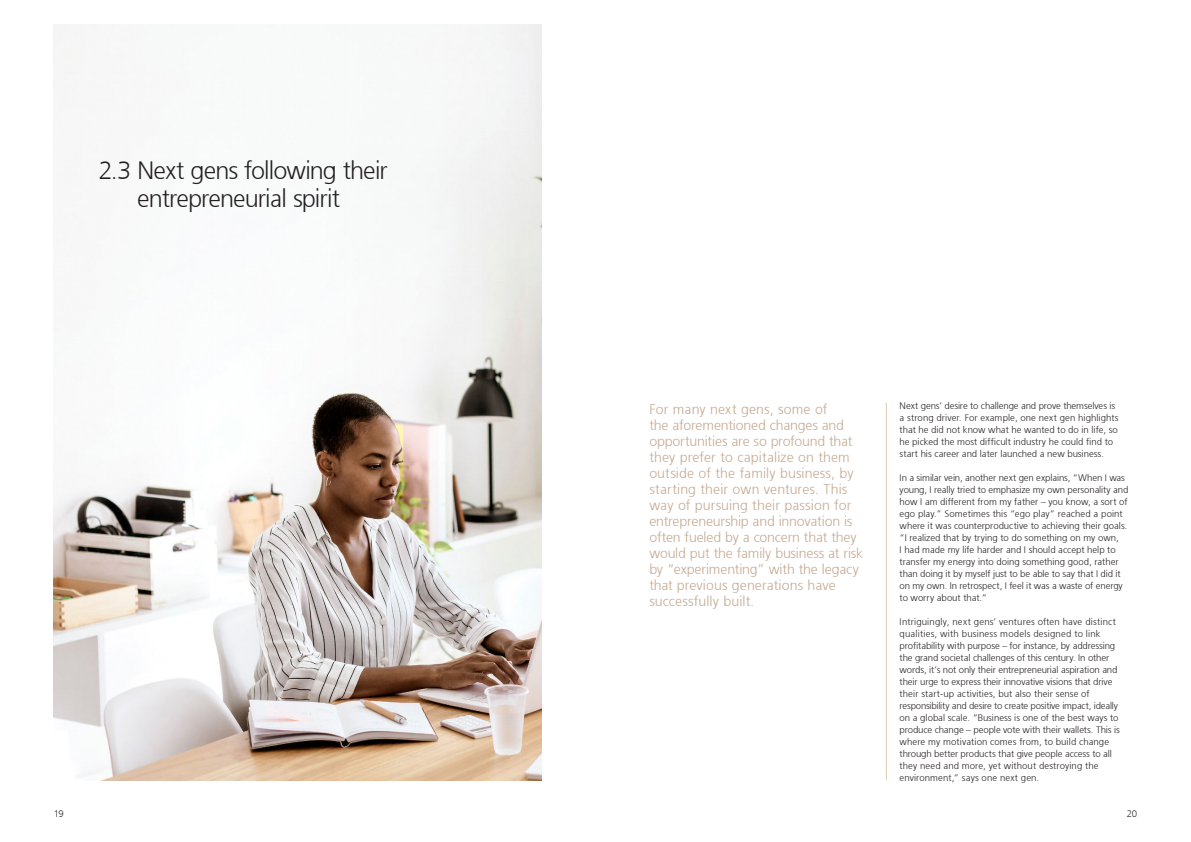
<style>
.page{position:relative;width:1191px;height:842px;background:#fff}
.page>*{position:absolute;margin:0;border:0;box-sizing:border-box;transform-origin:0 0}
.Large_subhead_25{font:300 25px/28px "Frutiger 45";letter-spacing:-.035em;color:#231f20;text-align:center}
.INTRO_COPY_14{font:300 14px/16px "Frutiger 45";letter-spacing:-.005em;color:#c4a88f}
.UBS_Template_Body_co{font:300 9.5px/12px "Frutiger 45";color:#231f20}
</style>
<div class="page">
<img style="left:54px;top:25px;width:487px;height:756px">
<hr style="left:886px;top:403px;width:1px;height:377px;background:#ddcab2">
<p class="Large_subhead_25" style="left:99px;top:156px;width:291px">2.3 Next gens following their entrepreneurial spirit</p>
<p class="INTRO_COPY_14" style="left:649px;top:401px;width:215px">For many next gens, some of<br>the aforementioned changes and opportunities are so profound that they prefer to capitalize on them outside of the family business, by starting their own ventures. This way of pursuing their passion for entrepreneurship and innovation is often fueled by a concern that they would put the family business at risk by “experimenting” with the legacy that previous generations have successfully built.</p>
<p class="UBS_Template_Body_co" style="left:899px;top:399px;width:220px">Next gens’ desire to challenge and prove themselves is a strong driver. For example, one next gen highlights that he did not know what he wanted to do in life, so he picked the most difficult industry he could find to start his career and later launched a new business.</p>
<p class="UBS_Template_Body_co" style="left:899px;top:471px;width:230px">In a similar vein, another next gen explains, “When I was young, I really tried to emphasize my own personality and how I am different from my father – you know, a sort of ego play.” Sometimes this “ego play” reached a point where it was counterproductive to achieving their goals. “I realized that by trying to do something on my own,<br>I had made my life harder and I should accept help to transfer my energy into doing something good, rather than doing it by myself just to be able to say that I did it on my own. In retrospect, I feel it was a waste of energy to worry about that.”</p>
<p class="UBS_Template_Body_co" style="left:899px;top:615px;width:222px">Intriguingly, next gens’ ventures often have distinct qualities, with business models designed to link profitability with purpose – for instance, by addressing the grand societal challenges of this century. In other words, it’s not only their entrepreneurial aspiration and their urge to express their innovative visions that drive their start-up activities, but also their sense of responsibility and desire to create positive impact, ideally on a global scale. “Business is one of the best ways to produce change – people vote with their wallets. This is where my motivation comes from, to build change through better products that give people access to all they need and more, yet without destroying the environment,” says one next gen.</p>
<p class="UBS_Template_Body_co" style="left:54px;top:808px;width:12px">19</p>
<p class="UBS_Template_Body_co" style="left:1126px;top:808px;width:12px">20</p>
</div>
